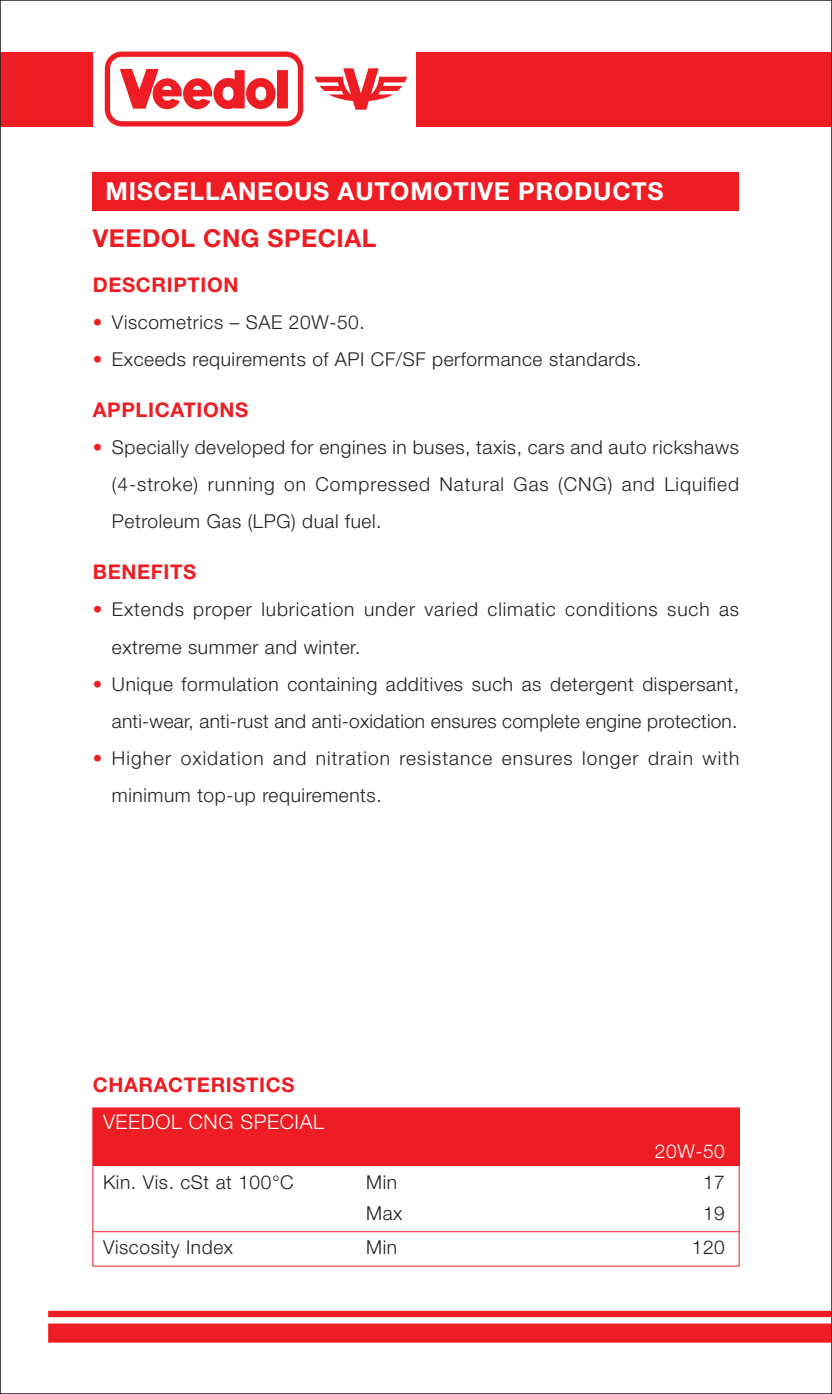
<style>
.page{position:relative;width:832px;height:1394px;background:#fff}
.page>*{position:absolute;margin:0;border:0;box-sizing:border-box;transform-origin:0 0}
.t1{font:700 24.75px "Helvetica Neue";letter-spacing:.03em;color:#fff}
.t2{font:700 24.75px "Helvetica Neue";letter-spacing:.02em;color:#ee1d23}
.t3{font:700 20.25px "Helvetica Neue";letter-spacing:.03em;color:#ee1d23}
.t4{font:300 20.25px "Helvetica Neue";letter-spacing:.03em;color:#fff}
.t5{font:300 19.12px/37.1px "Helvetica Neue";letter-spacing:.03em;color:#231f20;text-align:justify}
.t6{font:300 19.12px/37.1px "Helvetica Neue";letter-spacing:.055em;color:#231f20}
.t7{font:300 19.12px "Helvetica Neue";color:#fff}
.s1{color:#ee1d23}
</style>
<div class="page">
<div style="left:93px;top:172px;width:645px;height:39px;background:#ee1d23"></div>
<div style="left:93px;top:1137px;width:645px;height:29px;background:#ee1d23"></div>
<div style="left:93px;top:1108px;width:645px;height:31px;background:#ee1d23"></div>
<hr style="left:93px;top:1231px;width:645px;height:1px;background:#ee1d23">
<div style="left:92px;top:1107px;width:647px;height:159px;border:1px solid #ee1d23"></div>
<svg style="left:48px;top:1311px;width:781px;height:31px"></svg>
<div style="left:416px;top:52px;width:415px;height:74px;background:#ee1d23"></div>
<div style="left:0;top:52px;width:93px;height:74px;background:#ee1d23"></div>
<svg style="left:315px;top:68px;width:92px;height:42px"></svg>
<svg style="left:105px;top:52px;width:198px;height:74px"></svg>
<p class="t1" style="left:105px;top:176px;width:559px">MISCELLANEOUS AUTOMOTIVE PRODUCTS</p>
<p class="t2" style="left:93px;top:223px;width:285px">VEEDOL CNG SPECIAL</p>
<p class="t3" style="left:93px;top:272px;width:147px">DESCRIPTION</p>
<p class="t5" style="left:93px;top:302px;width:273px"><span class="s1">•</span> Viscometrics – SAE 20W-50.</p>
<p class="t5" style="left:93px;top:339px;width:550px"><span class="s1">•</span> Exceeds requirements of API CF/SF performance standards.</p>
<p class="t3" style="left:93px;top:397px;width:157px">APPLICATIONS</p>
<p class="t5" style="left:112px;top:427px;width:628px;text-indent:-19px"><span class="s1">•</span> Specially developed for engines in buses, taxis, cars and auto rickshaws (4-stroke) running on Compressed Natural Gas (CNG) and Liquified Petroleum Gas (LPG) dual fuel.</p>
<p class="t3" style="left:93px;top:559px;width:105px">BENEFITS</p>
<p class="t5" style="left:112px;top:590px;width:628px;text-indent:-19px"><span class="s1">•</span> Extends proper lubrication under varied climatic conditions such as extreme summer and winter.</p>
<p class="t5" style="left:93px;top:664px;width:647px;text-align:right"><span class="s1">•</span> Unique formulation containing additives such as detergent dispersant, anti-wear, anti-rust and anti-oxidation ensures complete engine protection.</p>
<p class="t6" style="left:112px;top:738px;width:628px;text-indent:-19px"><span class="s1">•</span> Higher oxidation and nitration resistance ensures longer drain with minimum top-up requirements.</p>
<p class="t3" style="left:93px;top:1072px;width:203px">CHARACTERISTICS</p>
<p class="t4" style="left:103px;top:1106px;width:222px">VEEDOL CNG SPECIAL</p>
<p class="t7" style="left:654px;top:1136px;width:71px">20W-50</p>
<p class="t5" style="left:103px;top:1162px;width:192px">Kin. Vis. cSt at 100°C</p>
<p class="t5" style="left:366px;top:1162px;width:32px">Min</p>
<p class="t5" style="left:702px;top:1162px;width:23px">17</p>
<p class="t5" style="left:366px;top:1193px;width:38px">Max</p>
<p class="t5" style="left:702px;top:1193px;width:23px">19</p>
<p class="t5" style="left:103px;top:1227px;width:131px">Viscosity Index</p>
<p class="t5" style="left:366px;top:1227px;width:32px">Min</p>
<p class="t5" style="left:691px;top:1227px;width:35px">120</p>
</div>
